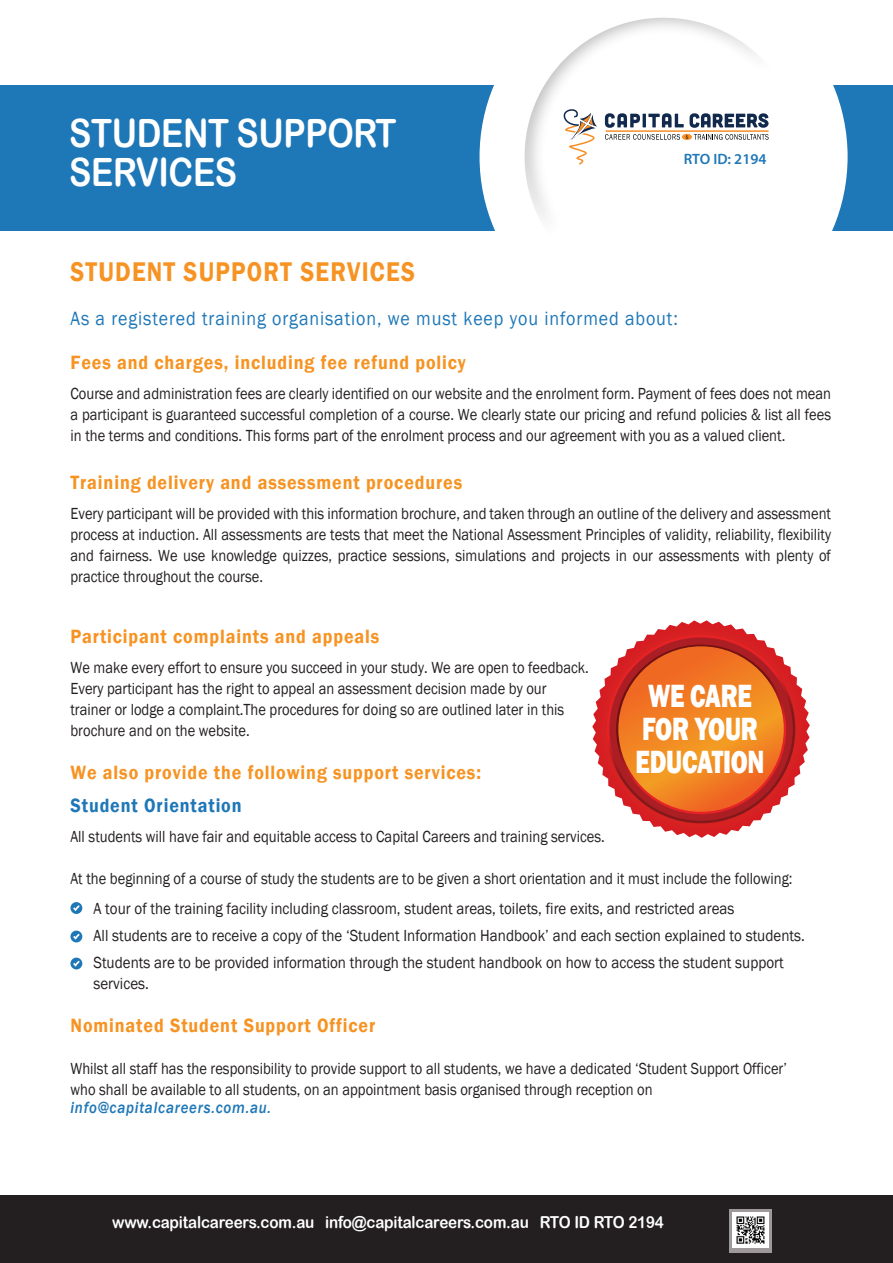
<style>
.page{position:relative;width:893px;height:1263px;background:#fff}
.page>*{position:absolute;margin:0;border:0;box-sizing:border-box;transform-origin:0 0}
.t1{font:39px/39px "Arial Rounded MT Bold";letter-spacing:-.01em;color:#fff;scale:.86 1}
.t2{font:800 33px/33.3px "Franklin Gothic";letter-spacing:-.01em;color:#fff;text-align:center;scale:.75 1}
.t3{font:600 27.75px "Franklin Gothic";letter-spacing:.05em;color:#f69322;scale:.86 1}
.t4{font:600 19.8px "Franklin Gothic";letter-spacing:.05em;color:#f69322;scale:.91 1}
.t5{font:19.8px "Franklin Gothic";letter-spacing:.05em;color:#1e77b7;scale:.91 1}
.t6{font:600 19.8px "Franklin Gothic";letter-spacing:.05em;color:#1e77b7;scale:.91 1}
.t7{font:16.5px/21px "Franklin Gothic";color:#231f20;scale:.88 1}
.t8{font:16.5px/27px "Franklin Gothic";color:#231f20;scale:.91 1}
.t9{font:16.5px "Arial Rounded MT Bold";letter-spacing:-.01em;color:#fff;scale:.92 1}
.t10{font:italic 500 16.5px "Franklin Gothic";letter-spacing:.05em;color:#1e77b7;scale:.91 1}
.t11{font:600 15px "Myriad Pro";color:#1e77b7}
</style>
<div class="page">
<svg style="left:592px;top:620px;width:218px;height:218px"></svg>
<svg style="left:607px;top:635px;width:188px;height:188px;background:#e36d35"></svg>
<div style="left:70px;top:902px;width:12px;height:12px;background:#1e77b7;border-radius:50%"></div>
<svg style="left:73px;top:905px;width:7px;height:6px"></svg>
<svg style="left:70px;top:930px;width:12px;height:12px"></svg>
<svg style="left:73px;top:934px;width:7px;height:6px"></svg>
<svg style="left:70px;top:957px;width:12px;height:12px"></svg>
<svg style="left:73px;top:961px;width:7px;height:6px"></svg>
<div style="left:0;top:1196px;width:893px;height:67px;background:#231f20"></div>
<div style="left:0;top:86px;width:893px;height:145px;background:#1e77b7"></div>
<svg style="left:480px;top:17px;width:368px;height:214px"></svg>
<svg style="left:560px;top:109px;width:209px;height:57px;background:#dbdada"></svg>
<div style="left:729px;top:1209px;width:42px;height:44px;background:linear-gradient(to right,#9e989a,#9e989a)"></div>
<img style="left:733px;top:1213px;width:35px;height:35px">
<h1 class="t1" style="left:69px;top:114px;width:382px">STUDENT SUPPORT<br>SERVICES</h1>
<p class="t11" style="left:684px;top:150px;width:84px">RTO ID: 2194</p>
<h3 class="t3" style="left:70px;top:255px;width:402px">STUDENT SUPPORT SERVICES</h3>
<p class="t5" style="left:70px;top:306px;width:669px">As a registered training organisation, we must keep you informed about:</p>
<p class="t4" style="left:70px;top:350px;width:436px">Fees and charges, including fee refund policy</p>
<p class="t7" style="left:70px;top:383px;width:866px;text-align:justify">Course and administration fees are clearly identified on our website and the enrolment form. Payment of fees does not mean a participant is guaranteed successful completion of a course. We clearly state our pricing and refund policies &amp; list all fees in the terms and conditions. This forms part of the enrolment process and our agreement with you as a valued client.</p>
<p class="t4" style="left:70px;top:470px;width:432px">Training delivery and assessment procedures</p>
<p class="t7" style="left:70px;top:504px;width:866px;text-align:justify">Every participant will be provided with this information brochure, and taken through an outline of the delivery and assessment process at induction. All assessments are tests that meet the National Assessment Principles of validity, reliability, flexibility and fairness. We use knowledge quizzes, practice sessions, simulations and projects in our assessments with plenty of practice throughout the course.</p>
<p class="t4" style="left:70px;top:624px;width:341px">Participant complaints and appeals</p>
<p class="t7" style="left:70px;top:657px;width:590px">We make every effort to ensure you succeed in your study. We are open to feedback.<br>Every participant has the right to appeal an assessment decision made by our trainer or lodge a complaint.The procedures for doing so are outlined later in this brochure and on the website.</p>
<p class="t4" style="left:70px;top:760px;width:453px">We also provide the following support services:</p>
<p class="t6" style="left:70px;top:793px;width:190px">Student Orientation</p>
<p class="t7" style="left:70px;top:826px;width:609px">All students will have fair and equitable access to Capital Careers and training services.</p>
<p class="t7" style="left:94px;top:864px;width:796px;line-height:30px;text-indent:-23px">At the beginning of a course of study the students are to be given a short orientation and it must include the following:<br>A tour of the training facility including classroom, student areas, toilets, fire exits, and restricted areas</p>
<p class="t8" style="left:94px;top:922px;width:783px">All students are to receive a copy of the ‘Student Information Handbook’ and each section explained to students.<br>Students are to be provided information through the student handbook on how to access the student support</p>
<p class="t8" style="left:93px;top:970px;width:62px">services.</p>
<p class="t4" style="left:70px;top:1013px;width:336px">Nominated Student Support Officer</p>
<p class="t7" style="left:70px;top:1058px;width:816px">Whilst all staff has the responsibility to provide support to all students, we have a dedicated ‘Student Support Officer’ who shall be available to all students, on an appointment basis organised through reception on</p>
<p class="t10" style="left:70px;top:1097px;width:222px">info@capitalcareers.com.au.</p>
<h2 class="t2" style="left:636px;top:679px;width:173px">WE CARE<br>FOR YOUR<br>EDUCATION</h2>
<p class="t9" style="left:112px;top:1213px;width:601px">www.capitalcareers.com.au info@capitalcareers.com.au RTO ID RTO 2194</p>
</div>
